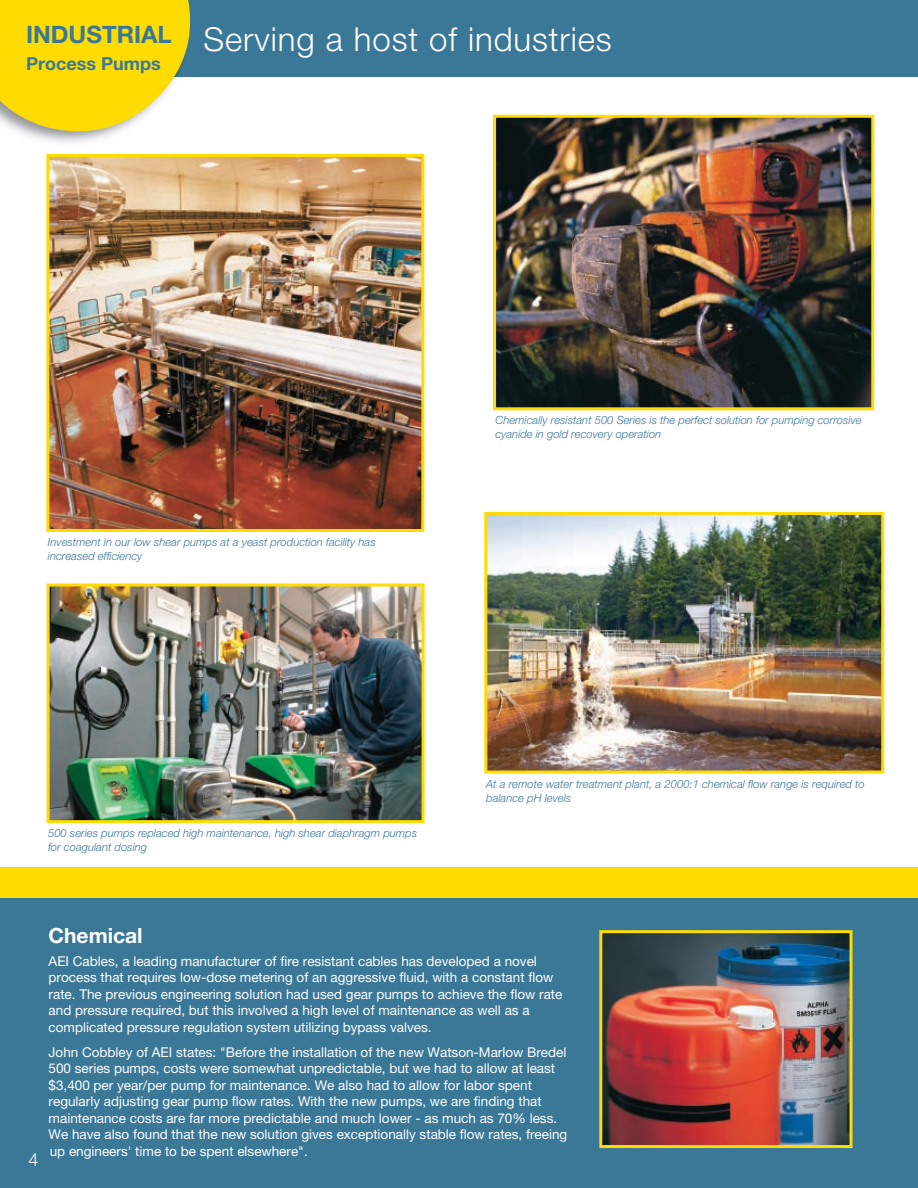
<style>
.page{position:relative;width:918px;height:1188px;background:#fff}
.page>*{position:absolute;margin:0;border:0;box-sizing:border-box;transform-origin:0 0}
.t1{font:300 33px "Helvetica Neue";letter-spacing:.025em;color:#fff}
.t2{font:700 24px "Helvetica Neue";color:#3b7898}
.t3{font:700 21px "Helvetica Neue";color:#fff}
.t4{font:700 18px "Helvetica Neue";color:#3b7898}
.t5{font:300 18px "Helvetica Neue";color:#fff}
.t6{font:13.5px/16.5px "Helvetica Neue";color:#fff}
.t7{font:italic 300 11.25px/14.2px "Helvetica Neue";color:#3b7898}
</style>
<div class="page">
<div style="left:0;top:0;width:918px;height:77px;background:#3b7898"></div>
<div style="left:0;top:884px;width:918px;height:304px;background:#3b7898"></div>
<img style="left:488px;top:516px;width:392px;height:254px">
<div style="left:484px;top:512px;width:400px;height:262px;border:3px solid #ffdc01"></div>
<div style="left:0;top:867px;width:918px;height:30px;background:#ffdc01"></div>
<img style="left:497px;top:119px;width:373px;height:287px">
<div style="left:493px;top:115px;width:381px;height:295px;border:3px solid #ffdc01"></div>
<img style="left:50px;top:158px;width:370px;height:370px">
<div style="left:46px;top:154px;width:378px;height:378px;border:3px solid #ffdc01"></div>
<img style="left:51px;top:588px;width:370px;height:231px">
<div style="left:47px;top:584px;width:378px;height:239px;border:3px solid #ffdc01"></div>
<img style="left:603px;top:934px;width:246px;height:210px">
<div style="left:599px;top:930px;width:254px;height:218px;border:3px solid #ffdc01"></div>
<svg style="left:0;top:0;width:191px;height:143px"></svg>
<p class="t2" style="left:26px;top:19px;width:147px">INDUSTRIAL</p>
<p class="t4" style="left:26px;top:52px;width:136px">Process Pumps</p>
<p class="t1" style="left:204px;top:19px;width:410px">Serving a host of industries</p>
<p class="t7" style="left:495px;top:413px;width:368px">Chemically resistant 500 Series is the perfect solution for pumping corrosive cyanide in gold recovery operation</p>
<p class="t7" style="left:48px;top:534px;width:329px">Investment in our low shear pumps at a yeast production facility has increased efficiency</p>
<p class="t7" style="left:48px;top:826px;width:371px">500 series pumps replaced high maintenance, high shear diaphragm pumps for coagulant dosing</p>
<p class="t7" style="left:486px;top:776px;width:380px">At a remote water treatment plant, a 2000:1 chemical flow range is required to balance pH levels</p>
<p class="t5" style="left:28px;top:1149px;width:12px">4</p>
<p class="t3" style="left:49px;top:922px;width:96px">Chemical</p>
<p class="t6" style="left:49px;top:952px;width:515px">AEI Cables, a leading manufacturer of fire resistant cables has developed a novel process that requires low-dose metering of an aggressive fluid, with a constant flow rate. The previous engineering solution had used gear pumps to achieve the flow rate and pressure required, but this involved a high level of maintenance as well as a complicated pressure regulation system utilizing bypass valves.</p>
<p class="t6" style="left:49px;top:1043px;width:520px">John Cobbley of AEI states: "Before the installation of the new Watson-Marlow Bredel 500 series pumps, costs were somewhat unpredictable, but we had to allow at least $3,400 per year/per pump for maintenance. We also had to allow for labor spent regularly adjusting gear pump flow rates. With the new pumps, we are finding that maintenance costs are far more predictable and much lower - as much as 70% less.<br>We have also found that the new solution gives exceptionally stable flow rates, freeing up engineers' time to be spent elsewhere".</p>
</div>
